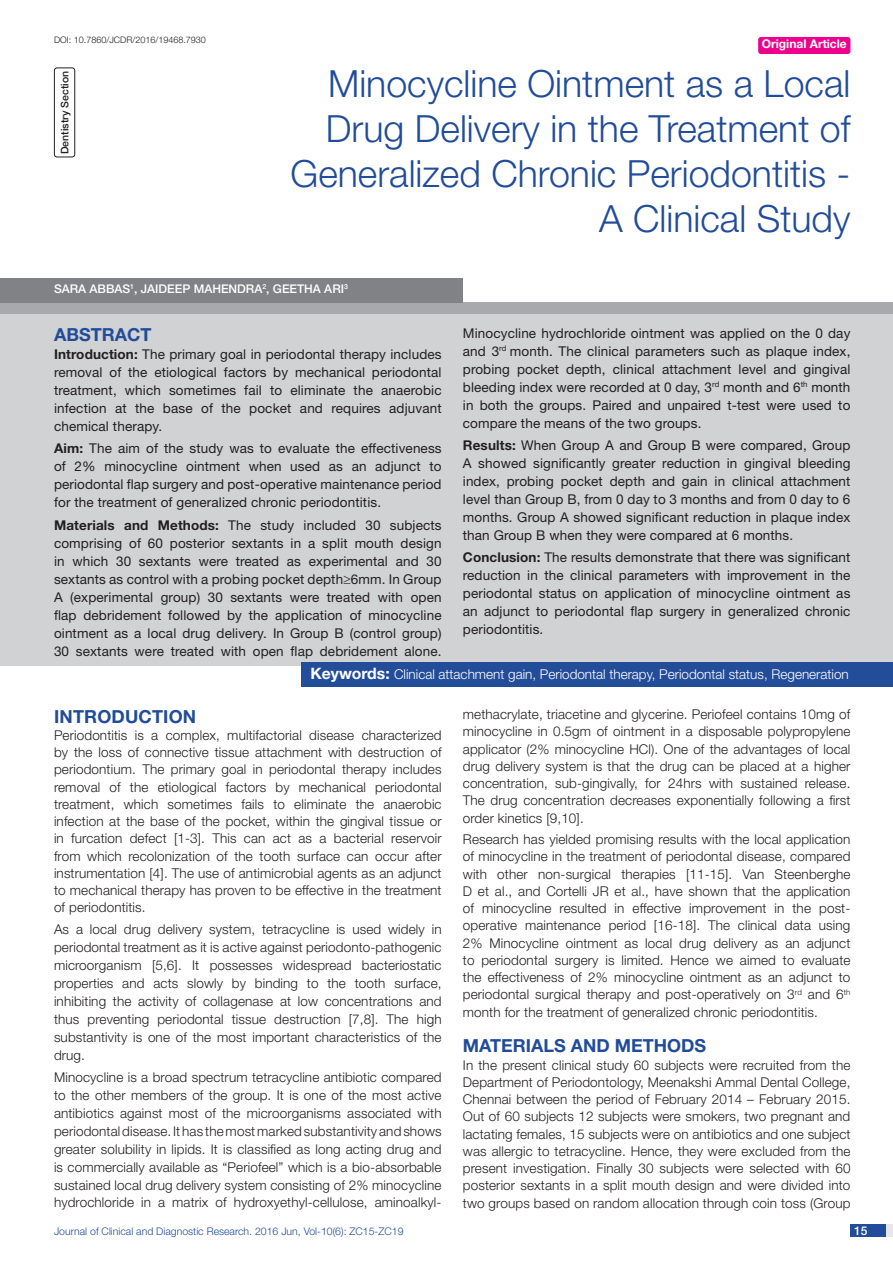
<style>
.page{position:relative;width:893px;height:1263px;background:#fff}
.page>*{position:absolute;margin:0;border:0;box-sizing:border-box;transform-origin:0 0}
.t1{font:300 37.5px/45px "Helvetica Neue";color:#214c99;text-align:right}
.Heading{font:700 18px "Helvetica Neue";color:#214c99}
.Abstract_head{font:700 18px "Helvetica Neue";color:#214c99}
.Body_text{font:300 13.5px/17.2px "Helvetica Neue";letter-spacing:.01em;color:#231f20;text-align:justify}
.Abstract_Text{font:13.5px/18px "Helvetica Neue";letter-spacing:.01em;color:#231f20;text-align:justify}
.t2{font:300 13.5px "Helvetica Neue";color:#fff}
.Author{font:500 12px "Helvetica Neue";color:#fff}
.t3{font:700 12px "Helvetica Neue";color:#fff}
.t4{font:300 10.5px "Helvetica Neue";color:#214c99}
.t5{font:500 10.5px "Helvetica Neue";color:#231f20}
.DOI{font:300 9px "Helvetica Neue";color:#231f20}
.s1{color:#244d99}
.s2{font-weight:700}
.s3{font-weight:700;font-size:15.75px}
</style>
<div class="page">
<div style="left:850px;top:1224px;width:43px;height:13px;background:#e6e7e9"></div>
<div style="left:850px;top:1224px;width:35px;height:13px;background:#214c99"></div>
<div style="left:758px;top:37px;width:92px;height:17px;background:#ed028c;border-radius:3px"></div>
<div style="left:0;top:302px;width:893px;height:12px;background:#a8a9ad"></div>
<div style="left:0;top:314px;width:893px;height:351px;background:#d1d2d4"></div>
<div style="left:302px;top:662px;width:591px;height:25px;background:#244d99"></div>
<div style="left:0;top:279px;width:463px;height:24px;background:#808285"></div>
<div style="left:54px;top:68px;width:21px;height:89px;border:1px solid #231f20;border-radius:3px"></div>
<p class="DOI" style="left:54px;top:35px;width:153px">DOI: 10.7860/JCDR/2016/19468.7930</p>
<p class="t3" style="left:762px;top:37px;width:87px">Original Article</p>
<p class="t5" style="left:58px;top:154px;width:85px;rotate:-90deg">DENTISTRY SECTION</p>
<p class="t1" style="left:291px;top:60px;width:561px">Minocycline Ointment as a Local<br>Drug Delivery in the Treatment of<br>Generalized Chronic Periodontitis -<br>A Clinical Study</p>
<p class="Author" style="left:54px;top:282px;width:295px">SARA ABBAS<sup>1</sup>, JAIDEEP MAHENDRA<sup>2</sup>, GEETHA ARI<sup>3</sup></p>
<p class="Abstract_head" style="left:54px;top:323px;width:98px">ABST<span class="s1">RAC</span>T</p>
<p class="Abstract_Text" style="left:54px;top:345px;width:389px"><span class="s2">Introduction:</span> The primary goal in periodontal therapy includes removal of the etiological factors by mechanical periodontal treatment, which sometimes fail to eliminate the anaerobic infection at the base of the pocket and requires adjuvant chemical therapy.</p>
<p class="Abstract_Text" style="left:54px;top:439px;width:389px"><span class="s2">Aim:</span> The aim of the study was to evaluate the effectiveness of 2% minocycline ointment when used as an adjunct to periodontal flap surgery and post-operative maintenance period for the treatment of generalized chronic periodontitis.</p>
<p class="Abstract_Text" style="left:54px;top:516px;width:389px"><span class="s2">Materials and Methods:</span> The study included 30 subjects comprising of 60 posterior sextants in a split mouth design in which 30 sextants were treated as experimental and 30 sextants as control with a probing pocket depth≥6mm. In Group A (experimental group) 30 sextants were treated with open flap debridement followed by the application of minocycline ointment as a local drug delivery. In Group B (control group)<br>30 sextants were treated with open flap debridement alone.</p>
<p class="Abstract_Text" style="left:463px;top:324px;width:389px">Minocycline hydrochloride ointment was applied on the 0 day and 3<sup>rd</sup> month. The clinical parameters such as plaque index, probing pocket depth, clinical attachment level and gingival bleeding index were recorded at 0 day, 3<sup>rd</sup> month and 6<sup>th</sup> month in both the groups. Paired and unpaired t-test were used to compare the means of the two groups.</p>
<p class="Abstract_Text" style="left:463px;top:436px;width:389px"><span class="s2">Results:</span> When Group A and Group B were compared, Group A showed significantly greater reduction in gingival bleeding index, probing pocket depth and gain in clinical attachment level than Group B, from 0 day to 3 months and from 0 day to 6 months. Group A showed significant reduction in plaque index than Group B when they were compared at 6 months.</p>
<p class="Abstract_Text" style="left:463px;top:548px;width:389px"><span class="s2">Conclusion:</span> The results demonstrate that there was significant reduction in the clinical parameters with improvement in the periodontal status on application of minocycline ointment as an adjunct to periodontal flap surgery in generalized chronic periodontitis.</p>
<p class="t2" style="left:310px;top:666px;width:540px"><span class="s3">Keywords:</span> Clinical attachment gain, Periodontal therapy, Periodontal status, Regeneration</p>
<p class="Heading" style="left:54px;top:705px;width:144px">Introduction</p>
<p class="Body_text" style="left:54px;top:726px;width:389px">Periodontitis is a complex, multifactorial disease characterized by the loss of connective tissue attachment with destruction of periodontium. The primary goal in periodontal therapy includes removal of the etiological factors by mechanical periodontal treatment, which sometimes fails to eliminate the anaerobic infection at the base of the pocket, within the gingival tissue or in furcation defect [1-3]. This can act as a bacterial reservoir from which recolonization of the tooth surface can occur after instrumentation [4]. The use of antimicrobial agents as an adjunct to mechanical therapy has proven to be effective in the treatment of periodontitis.</p>
<p class="Body_text" style="left:54px;top:920px;width:389px;line-height:18px">As a local drug delivery system, tetracycline is used widely in periodontal treatment as it is active against periodonto-pathogenic microorganism [5,6]. It possesses widespread bacteriostatic properties and acts slowly by binding to the tooth surface, inhibiting the activity of collagenase at low concentrations and thus preventing periodontal tissue destruction [7,8]. The high substantivity is one of the most important characteristics of the drug.</p>
<p class="Body_text" style="left:54px;top:1068px;width:389px;line-height:17.9px">Minocycline is a broad spectrum tetracycline antibiotic compared to the other members of the group. It is one of the most active antibiotics against most of the microorganisms associated with periodontal disease. It has the most marked substantivity and shows greater solubility in lipids. It is classified as long acting drug and is commercially available as “Periofeel” which is a bio-absorbable sustained local drug delivery system consisting of 2% minocycline hydrochloride in a matrix of hydroxyethyl-cellulose, aminoalkyl-</p>
<p class="Body_text" style="left:463px;top:705px;width:389px">methacrylate, triacetine and glycerine. Periofeel contains 10mg of minocycline in 0.5gm of ointment in a disposable polypropylene applicator (2% minocycline HCl). One of the advantages of local drug delivery system is that the drug can be placed at a higher concentration, sub-gingivally, for 24hrs with sustained release.<br>The drug concentration decreases exponentially following a first order kinetics [9,10].</p>
<p class="Body_text" style="left:463px;top:830px;width:389px">Research has yielded promising results with the local application of minocycline in the treatment of periodontal disease, compared with other non-surgical therapies [11-15]. Van Steenberghe D et al., and Cortelli JR et al., have shown that the application of minocycline resulted in effective improvement in the post&shy;operative maintenance period [16-18]. The clinical data using 2% Minocycline ointment as local drug delivery as an adjunct to periodontal surgery is limited. Hence we aimed to evaluate the effectiveness of 2% minocycline ointment as an adjunct to periodontal surgical therapy and post-operatively on 3<sup>rd</sup> and 6<sup>th </sup>month for the treatment of generalized chronic periodontitis.</p>
<p class="Heading" style="left:463px;top:1035px;width:245px">MATERIALS AND METHODS</p>
<p class="Body_text" style="left:463px;top:1056px;width:389px">In the present clinical study 60 subjects were recruited from the Department of Periodontology, Meenakshi Ammal Dental College, Chennai between the period of February 2014 – February 2015.<br>Out of 60 subjects 12 subjects were smokers, two pregnant and lactating females, 15 subjects were on antibiotics and one subject was allergic to tetracycline. Hence, they were excluded from the present investigation. Finally 30 subjects were selected with 60 posterior sextants in a split mouth design and were divided into two groups based on random allocation through coin toss (Group</p>
<p class="t4" style="left:54px;top:1225px;width:351px">Journal of Clinical and Diagnostic Research. 2016 Jun, Vol-10(6): ZC15-ZC19</p>
<p class="Author" style="left:854px;top:1223px;width:15px">15</p>
</div>
